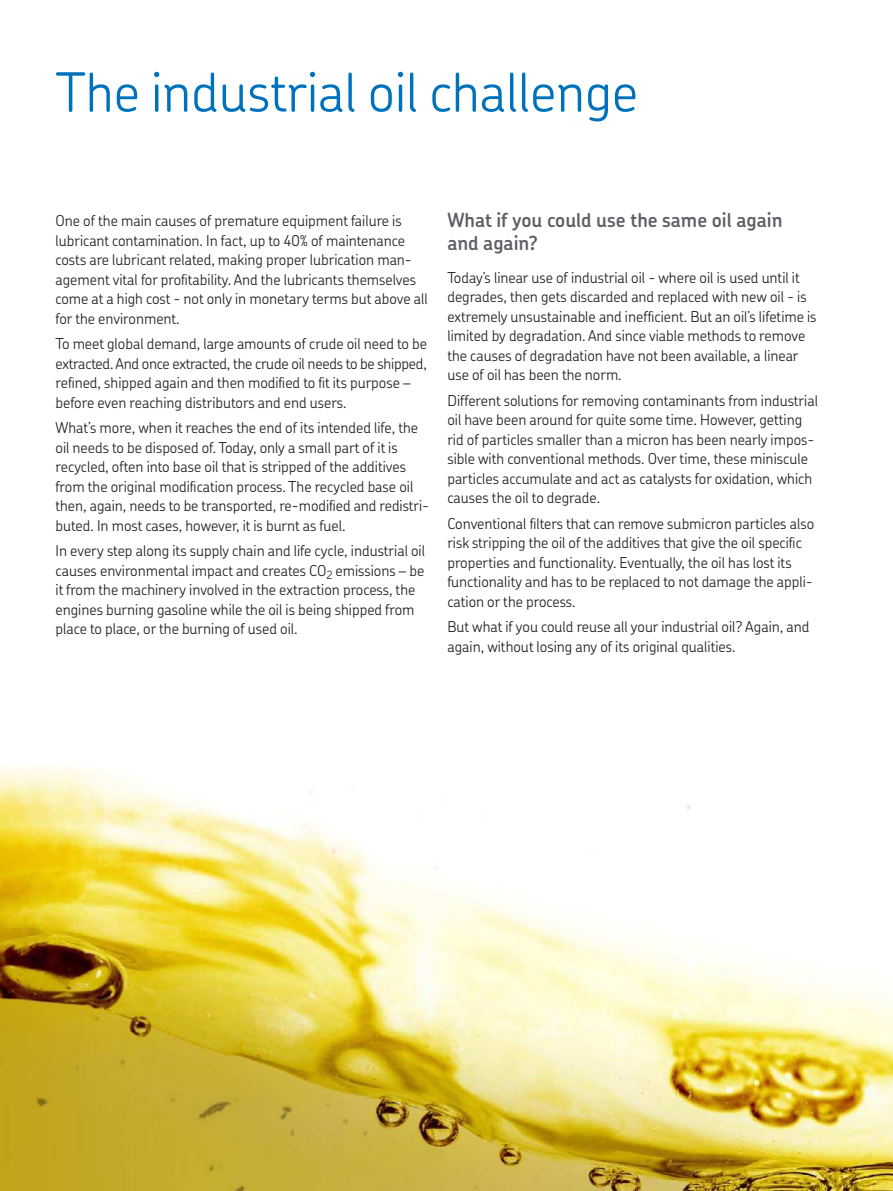
<style>
.page{position:relative;width:893px;height:1191px;background:#fff}
.page>*{position:absolute;margin:0;border:0;box-sizing:border-box;transform-origin:0 0}
.t1{font:300 54px "SKF Chevin OT";color:#0072bc}
.t2{font:600 19.5px/22.5px "SKF Chevin OT";color:#5c5f64}
.t3{font:300 15px/19.5px "SKF Chevin OT";color:#231f20}
</style>
<div class="page">
<img style="left:0;top:765px;width:892px;height:426px">
<h1 class="t1" style="left:55px;top:67px;width:584px">The industrial oil challenge</h1>
<p class="t3" style="left:55px;top:212px;width:373px">One of the main causes of premature equipment failure is lubricant contamination In fact, up to 40% of maintenance costs are lubricant related, making proper lubrication man&shy;agement vital for profitability And the lubricants themselves come at a high cost - not only in monetary terms but above all for the environment</p>
<p class="t3" style="left:55px;top:335px;width:373px">To meet global demand, large amounts of crude oil need to be extracted And once extracted, the crude oil needs to be shipped, refined, shipped again and then modified to fit its purpose – before even reaching distributors and end users</p>
<p class="t3" style="left:55px;top:419px;width:375px">What’s more, when it reaches the end of its intended life, the oil needs to be disposed of Today, only a small part of it is recycled, often into base oil that is stripped of the additives from the original modification process The recycled base oil then, again, needs to be transported, re-modified and redistri&shy;buted In most cases, however, it is burnt as fuel</p>
<p class="t3" style="left:55px;top:542px;width:371px">In every step along its supply chain and life cycle, industrial oil causes environmental impact and creates CO<sub>2</sub> emissions – be it from the machinery involved in the extraction process, the engines burning gasoline while the oil is being shipped from place to place, or the burning of used oil</p>
<h2 class="t2" style="left:447px;top:210px;width:336px">What if you could use the same oil again and again?</h2>
<p class="t3" style="left:447px;top:268px;width:371px">Today’s linear use of industrial oil - where oil is used until it degrades, then gets discarded and replaced with new oil - is extremely unsustainable and inefficient But an oil’s lifetime is limited by degradation And since viable methods to remove the causes of degradation have not been available, a linear use of oil has been the norm</p>
<p class="t3" style="left:447px;top:391px;width:372px">Different solutions for removing contaminants from industrial oil have been around for quite some time However, getting rid of particles smaller than a micron has been nearly impos&shy;sible with conventional methods Over time, these miniscule particles accumulate and act as catalysts for oxidation, which causes the oil to degrade</p>
<p class="t3" style="left:447px;top:514px;width:368px">Conventional filters that can remove submicron particles also risk stripping the oil of the additives that give the oil specific properties and functionality Eventually, the oil has lost its functionality and has to be replaced to not damage the appli&shy;cation or the process</p>
<p class="t3" style="left:447px;top:618px;width:363px">But what if you could reuse all your industrial oil? Again, and again, without losing any of its original qualities</p>
</div>
